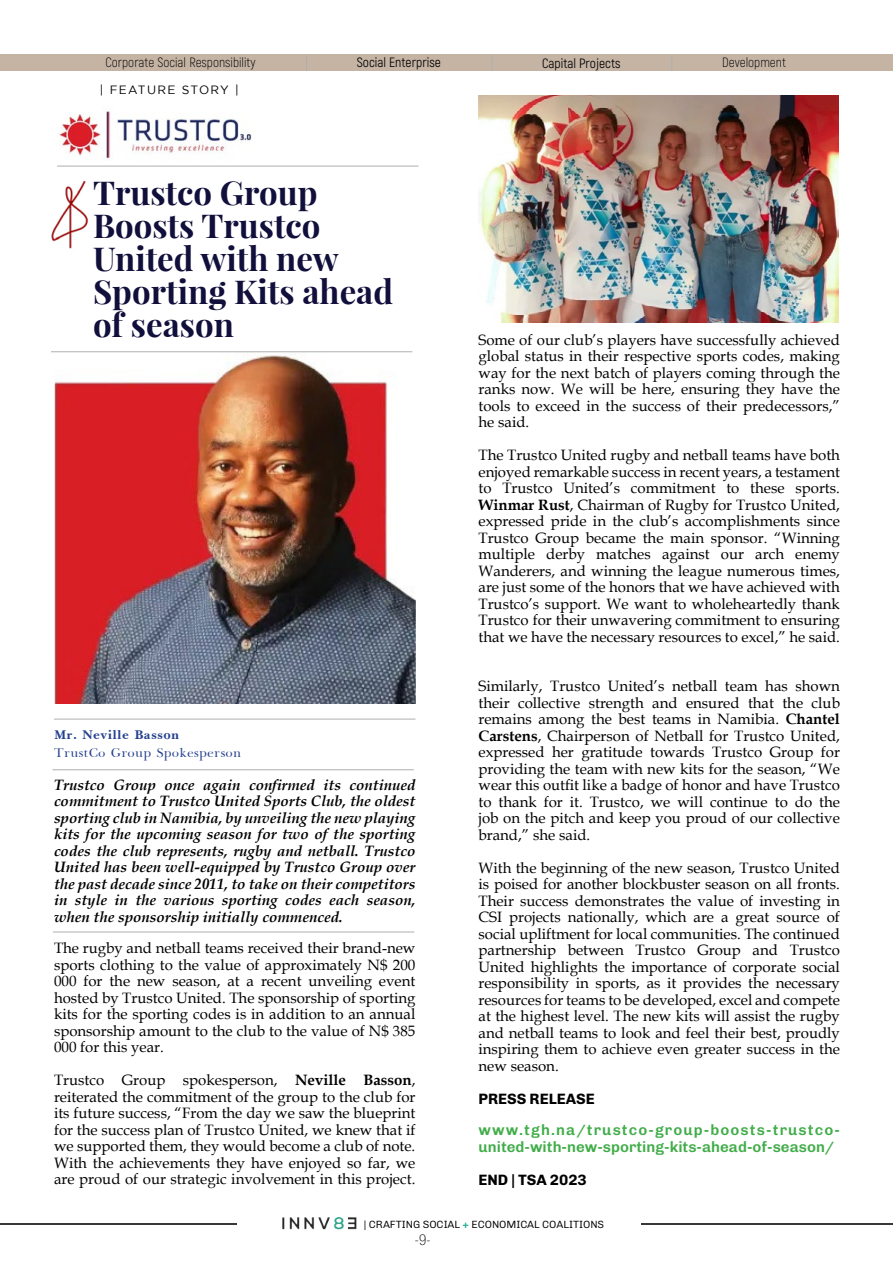
<style>
.page{position:relative;width:893px;height:1263px;background:#fff}
.page>*{position:absolute;margin:0;border:0;box-sizing:border-box;transform-origin:0 0}
.t1{font:700 33px/33px "Playfair Display";color:#110f3b}
.t2{font:15px/16.5px "Book Antiqua";color:#000;text-align:justify}
.t3{font:italic 700 15px/16.5px "Book Antiqua";color:#000;text-align:justify}
.t4{font:600 15px/16.5px "Chivo";color:#41ad49}
.t5{font:300 15px "Baskerville";color:#25408f}
.t6{font:700 15px "Chivo";color:#000}
.t7{font:700 15px "Baskerville";color:#25408f}
.t8{font:100 condensed 15px "Helvetica Neue LT Pro";color:#000}
.t9{font:300 13.5px "Akrobat";color:#000}
.t10{font:13.5px "Akrobat";color:#000}
.t11{font:12px "Gotham";letter-spacing:.11em;color:#000}
.t12{font:300 10.5px "Chivo";letter-spacing:-.005em;color:#000}
.s1{font-weight:700}
.s2{font-weight:700;color:#17ad91}
</style>
<div class="page">
<svg style="left:0;top:1223px;width:236px;height:2px"></svg>
<svg style="left:641px;top:1223px;width:252px;height:2px"></svg>
<img style="left:282px;top:1217px;width:74px;height:13px">
<div style="left:0;top:54px;width:893px;height:17px;background:#c5b4a4"></div>
<svg style="left:306px;top:55px;width:1px;height:16px"></svg>
<svg style="left:491px;top:55px;width:1px;height:16px"></svg>
<svg style="left:671px;top:55px;width:1px;height:16px"></svg>
<img style="left:57px;top:111px;width:200px;height:55px">
<img style="left:478px;top:95px;width:361px;height:227px">
<hr style="left:53px;top:932px;width:361px;height:1px;background:#aeafae">
<hr style="left:57px;top:166px;width:361px;height:1px;background:#aeafae">
<img style="left:51px;top:181px;width:37px;height:68px">
<img style="left:54px;top:352px;width:361px;height:352px">
<hr style="left:54px;top:719px;width:361px;height:1px;background:#aeafae">
<hr style="left:51px;top:351px;width:361px;height:1px;background:#aeafae">
<hr style="left:52px;top:769px;width:362px;height:1px;background:#aeafae">
<p class="t9" style="left:105px;top:55px;width:152px">Corporate Social Responsibility</p>
<p class="t10" style="left:357px;top:54px;width:86px">Social Enterprise</p>
<p class="t10" style="left:542px;top:55px;width:80px">Capital Projects</p>
<p class="t9" style="left:722px;top:55px;width:65px">Development</p>
<p class="t11" style="left:100px;top:83px;width:140px">| FEATURE STORY |</p>
<h1 class="t1" style="left:93px;top:176px;width:302px">Trustco Group<br>Boosts Trustco<br>United with new<br>Sporting Kits ahead of season</h1>
<p class="t7" style="left:54px;top:727px;width:127px">Mr. Neville Basson</p>
<p class="t5" style="left:54px;top:745px;width:189px">TrustCo Group Spokesperson</p>
<p class="t3" style="left:54px;top:776px;width:363px">Trustco Group once again confirmed its continued commitment to Trustco United Sports Club, the oldest sporting club in Namibia, by unveiling the new playing kits for the upcoming season for two of the sporting codes the club represents, rugby and netball. Trustco United has been well-equipped by Trustco Group over the past decade since 2011, to take on their competitors in style in the various sporting codes each season, when the sponsorship initially commenced.</p>
<p class="t2" style="left:54px;top:939px;width:363px">The rugby and netball teams received their brand-new sports clothing to the value of approximately N$ 200<br>000 for the new season, at a recent unveiling event hosted by Trustco United. The sponsorship of sporting kits for the sporting codes is in addition to an annual sponsorship amount to the club to the value of N$ 385<br>000 for this year.</p>
<p class="t2" style="left:54px;top:1071px;width:363px">Trustco Group spokesperson, <span class="s1">Neville Basson</span>, reiterated the commitment of the group to the club for its future success, “From the day we saw the blueprint for the success plan of Trustco United, we knew that if we supported them, they would become a club of note.<br>With the achievements they have enjoyed so far, we are proud of our strategic involvement in this project.</p>
<p class="t2" style="left:478px;top:331px;width:363px">Some of our club’s players have successfully achieved global status in their respective sports codes, making way for the next batch of players coming through the ranks now. We will be here, ensuring they have the tools to exceed in the success of their predecessors,” he said.</p>
<p class="t2" style="left:478px;top:446px;width:363px">The Trustco United rugby and netball teams have both enjoyed remarkable success in recent years, a testament to Trustco United’s commitment to these sports.<br><span class="s1">Winmar Rust</span>, Chairman of Rugby for Trustco United, expressed pride in the club’s accomplishments since Trustco Group became the main sponsor. “Winning multiple derby matches against our arch enemy Wanderers, and winning the league numerous times, are just some of the honors that we have achieved with Trustco’s support. We want to wholeheartedly thank Trustco for their unwavering commitment to ensuring that we have the necessary resources to excel,” he said.</p>
<p class="t2" style="left:478px;top:677px;width:363px">Similarly, Trustco United’s netball team has shown their collective strength and ensured that the club remains among the best teams in Namibia. <span class="s1">Chantel Carstens</span>, Chairperson of Netball for Trustco United, expressed her gratitude towards Trustco Group for providing the team with new kits for the season, “We wear this outfit like a badge of honor and have Trustco to thank for it. Trustco, we will continue to do the job on the pitch and keep you proud of our collective brand,” she said.</p>
<p class="t2" style="left:478px;top:859px;width:363px">With the beginning of the new season, Trustco United is poised for another blockbuster season on all fronts.<br>Their success demonstrates the value of investing in CSI projects nationally, which are a great source of social upliftment for local communities. The continued partnership between Trustco Group and Trustco United highlights the importance of corporate social responsibility in sports, as it provides the necessary resources for teams to be developed, excel and compete at the highest level. The new kits will assist the rugby and netball teams to look and feel their best, proudly inspiring them to achieve even greater success in the new season.</p>
<p class="t6" style="left:478px;top:1087px;width:118px">PRESS RELEASE</p>
<p class="t4" style="left:478px;top:1121px;width:363px">www.tgh.na/trustco-group-boosts-trustco&shy;united-with-new-sporting-kits-ahead-of-season/</p>
<p class="t6" style="left:478px;top:1168px;width:110px">END | TSA 2023</p>
<p class="t12" style="left:364px;top:1216px;width:242px">| CRAFTING SOCIAL <span class="s2">+</span> ECONOMICAL COALITIONS</p>
<p class="t8" style="left:414px;top:1231px;width:18px">-9-</p>
</div>
